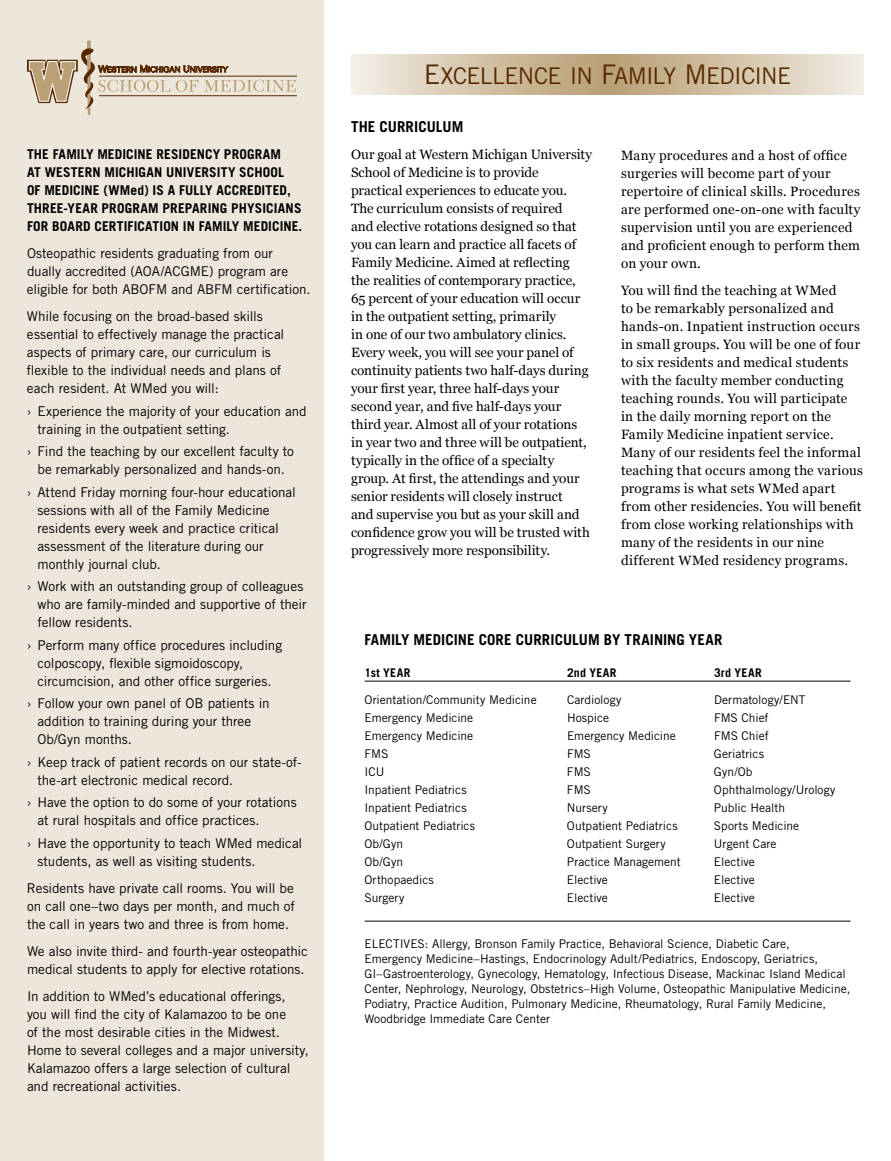
<style>
.page{position:relative;width:891px;height:1161px;background:#fff}
.page>*{position:absolute;margin:0;border:0;box-sizing:border-box;transform-origin:0 0}
.t1{font:22.95px "Trade Gothic LT Std SC850";letter-spacing:-.025em;color:#572700}
.t2{font:700 15px "Trade Gothic LT Std";color:#000}
.t3{font:13.5px/18px "Trade Gothic LT Std";letter-spacing:-.005em;color:#000}
.t4{font:13.5px/18px "Georgia";letter-spacing:.005em;color:#000}
.t5{font:700 13.5px/18px "Trade Gothic LT Std";letter-spacing:.01em;color:#000}
.t6{font:12px/15px "Trade Gothic LT Std";color:#000}
.t7{font:700 12px "Trade Gothic LT Std";letter-spacing:.03em;color:#000}
.s1{font-size:27px}
</style>
<div class="page">
<div style="left:0;top:0;width:324px;height:1161px;background:#ede6db"></div>
<svg style="left:351px;top:54px;width:513px;height:40px"></svg>
<hr style="left:364px;top:681px;width:486px;height:1px;background:#000">
<hr style="left:364px;top:921px;width:486px;height:1px;background:#000">
<hr style="left:99px;top:76px;width:198px;height:1px;background:#572700">
<hr style="left:99px;top:95px;width:198px;height:1px;background:#572700">
<svg style="left:27px;top:40px;width:269px;height:75px"></svg>
<p class="t5" style="left:27px;top:145px;width:277px">THE FAMILY MEDICINE RESIDENCY PROGRAM<br>AT WESTERN MICHIGAN UNIVERSITY SCHOOL<br>OF MEDICINE (WMed) IS A FULLY ACCREDITED, THREE-YEAR PROGRAM PREPARING PHYSICIANS FOR BOARD CERTIFICATION IN FAMILY MEDICINE.</p>
<p class="t3" style="left:27px;top:244px;width:285px">Osteopathic residents graduating from our dually accredited (AOA/ACGME) program are eligible for both ABOFM and ABFM certification.</p>
<p class="t3" style="left:27px;top:307px;width:259px">While focusing on the broad-based skills essential to effectively manage the practical aspects of primary care, our curriculum is flexible to the individual needs and plans of each resident. At WMed you will:</p>
<p class="t3" style="left:38px;top:402px;width:271px;text-indent:-11px">› Experience the majority of your education and training in the outpatient setting.</p>
<p class="t3" style="left:27px;top:442px;width:268px;text-align:center">› Find the teaching by our excellent faculty to be remarkably personalized and hands-on.</p>
<p class="t3" style="left:38px;top:483px;width:260px;text-indent:-11px">› Attend Friday morning four-hour educational sessions with all of the Family Medicine residents every week and practice critical assessment of the literature during our monthly journal club.</p>
<p class="t3" style="left:38px;top:577px;width:271px;text-indent:-11px">› Work with an outstanding group of colleagues who are family-minded and supportive of their fellow residents.</p>
<p class="t3" style="left:38px;top:636px;width:246px;text-indent:-11px">› Perform many office procedures including colposcopy, flexible sigmoidoscopy, circumcision, and other office surgeries.</p>
<p class="t3" style="left:38px;top:694px;width:234px;text-indent:-11px">› Follow your own panel of OB patients in addition to training during your three<br>Ob/Gyn months.</p>
<p class="t3" style="left:38px;top:753px;width:266px;text-indent:-11px">› Keep track of patient records on our state-of&shy;the-art electronic medical record.</p>
<p class="t3" style="left:38px;top:793px;width:261px;text-indent:-11px">› Have the option to do some of your rotations at rural hospitals and office practices.</p>
<p class="t3" style="left:38px;top:834px;width:266px;text-indent:-11px">› Have the opportunity to teach WM ed medical students, as well as visiting students.</p>
<p class="t3" style="left:27px;top:879px;width:270px;text-align:justify">Residents have private call rooms. You will be on call one–two days per month, and much of the call in years two and three is from home.</p>
<p class="t3" style="left:27px;top:942px;width:282px">We also invite third- and fourth-year osteopathic medical students to apply for elective rotations.</p>
<p class="t3" style="left:27px;top:987px;width:284px">I n addition to WMed’s educational offerings, you will find the city of Kalamazoo to be one<br>of the most desirable cities in the M idwest.<br>Home to several colleges and a major university, Kalamazoo offers a large selection of cultural and recreational activities.</p>
<h1 class="t1" style="left:424px;top:62px;width:365px"><span class="s1">E</span>XCELLENCE IN <span class="s1">F</span>AMILY <span class="s1">M</span> EDICINE</h1>
<p class="t2" style="left:351px;top:118px;width:114px">THE CURRICULUM</p>
<p class="t4" style="left:351px;top:146px;width:243px">Our goal at Western Michigan University School of Medicine is to provide practical experiences to educate you.<br>The curriculum consists of required<br>and elective rotations designed so that you can learn and practice all facets of Family Medicine. Aimed at reflecting<br>the realities of contemporary practice, 65 percent of your education will occur in the outpatient setting, primarily<br>in one of our two ambulatory clinics.<br>Every week, you will see your panel of continuity patients two half-days during your first year, three half-days your second year, and five half-days your third year. Almost all of your rotations in year two and three will be outpatient, typically in the office of a specialty group. At first, the attendings and your senior residents will closely instruct<br>and supervise you but as your skill and confidence grow you will be trusted with progressively more responsibility.</p>
<p class="t4" style="left:621px;top:146px;width:241px">Many procedures and a host of office surgeries will become part of your repertoire of clinical skills. Procedures are performed one-on-one with faculty supervision until you are experienced and proficient enough to perform them on your own.</p>
<p class="t4" style="left:621px;top:281px;width:243px">You will find the teaching at WMed<br>to be remarkably personalized and hands-on. Inpatient instruction occurs in small groups. You will be one of four to six residents and medical students with the faculty member conducting teaching rounds. You will participate in the daily morning report on the Family Medicine inpatient service.<br>Many of our residents feel the informal teaching that occurs among the various programs is what sets WMed apart from other residencies. You will benefit from close working relationships with many of the residents in our nine different WMed residency programs.</p>
<p class="t2" style="left:364px;top:631px;width:360px">FAMILY MEDICINE CORE CURRICULUM BY TRAINING YEAR</p>
<p class="t7" style="left:364px;top:665px;width:47px">1st YEAR</p>
<p class="t7" style="left:567px;top:665px;width:51px">2nd YEAR</p>
<p class="t7" style="left:714px;top:665px;width:49px">3rd YEAR</p>
<p class="t6" style="left:364px;top:692px;width:192px">Orientation/Community Medicine C</p>
<p class="t6" style="left:575px;top:692px;width:48px">ardiology</p>
<p class="t6" style="left:714px;top:692px;width:93px">Dermatology/EN T</p>
<p class="t6" style="left:365px;top:710px;width:110px">Emergency Medicine</p>
<p class="t6" style="left:567px;top:710px;width:44px">Hospice</p>
<p class="t6" style="left:714px;top:710px;width:56px">FMS Chief</p>
<p class="t6" style="left:365px;top:728px;width:110px">Emergency Medicine</p>
<p class="t6" style="left:567px;top:728px;width:110px">Emergency Medicine</p>
<p class="t6" style="left:714px;top:728px;width:56px">FMS Chief</p>
<p class="t6" style="left:365px;top:746px;width:25px">FMS</p>
<p class="t6" style="left:567px;top:746px;width:25px">FMS</p>
<p class="t6" style="left:714px;top:746px;width:52px">Geriatrics</p>
<p class="t6" style="left:364px;top:764px;width:21px">IC U</p>
<p class="t6" style="left:567px;top:764px;width:25px">FMS</p>
<p class="t6" style="left:714px;top:764px;width:40px">Gyn/Ob</p>
<p class="t6" style="left:364px;top:782px;width:104px">I npatient Pediatrics</p>
<p class="t6" style="left:567px;top:782px;width:25px">FMS</p>
<p class="t6" style="left:714px;top:782px;width:123px">Ophthalmology/Urology</p>
<p class="t6" style="left:364px;top:800px;width:104px">I npatient Pediatrics</p>
<p class="t6" style="left:567px;top:800px;width:42px">N ursery</p>
<p class="t6" style="left:714px;top:800px;width:73px">Public Health</p>
<p class="t6" style="left:364px;top:818px;width:112px">Outpatient Pediatrics</p>
<p class="t6" style="left:567px;top:818px;width:112px">Outpatient Pediatrics</p>
<p class="t6" style="left:714px;top:818px;width:87px">Sports Medicine</p>
<p class="t6" style="left:364px;top:836px;width:40px">Ob/Gyn</p>
<p class="t6" style="left:567px;top:836px;width:100px">Outpatient Surgery</p>
<p class="t6" style="left:714px;top:836px;width:64px">Urgent Care</p>
<p class="t6" style="left:364px;top:854px;width:40px">Ob/Gyn</p>
<p class="t6" style="left:567px;top:854px;width:135px">Practice M anagement E</p>
<p class="t6" style="left:721px;top:854px;width:35px">lective</p>
<p class="t6" style="left:364px;top:872px;width:141px">Orthopaedics E</p>
<p class="t6" style="left:574px;top:872px;width:92px">lective E</p>
<p class="t6" style="left:721px;top:872px;width:35px">lective</p>
<p class="t6" style="left:364px;top:890px;width:126px">Surgery E</p>
<p class="t6" style="left:574px;top:890px;width:92px">lective E</p>
<p class="t6" style="left:721px;top:890px;width:35px">lective</p>
<p class="t6" style="left:364px;top:936px;width:488px">Electives : Allergy, Bronson Family Practice, Behavioral Science, Diabetic Care, Emergency M edicine–Hastings, Endocrinology Adult/Pediatrics, Endoscopy, Geriatrics,<br>GI –Gastroenterology, Gynecology, Hematology, I nfectious Disease, M ackinac I sland M edical Center, Nephrology, Neurology, Obstetrics–High Volume, Osteopathic Manipulative Medicine, Podiatry, Practice Audition, Pulmonary Medicine, Rheumatology, Rural Family Medicine, Woodbridge I mmediate Care Center</p>
</div>
